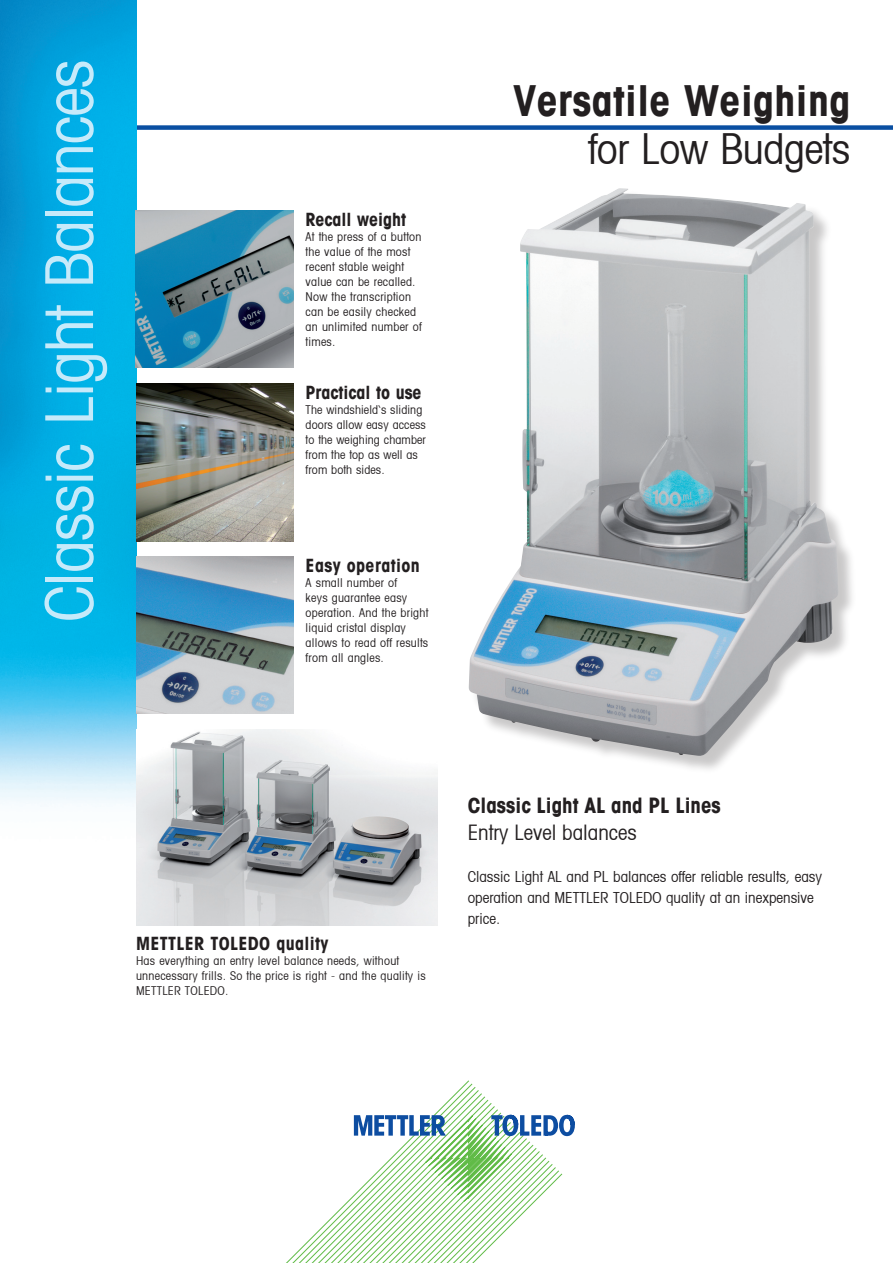
<style>
.page{position:relative;width:893px;height:1263px;background:#fff}
.page>*{position:absolute;margin:0;border:0;box-sizing:border-box;transform-origin:0 0}
.t1{font:condensed 66px "Avant Garde";letter-spacing:-.02em;color:#c6eafa}
.t2{font:700 condensed 42px "Avant Garde";letter-spacing:.01em;color:#231f20}
.t3{font:condensed 42px "Avant Garde";letter-spacing:-.01em;color:#231f20}
.t4{font:700 condensed 21px "Avant Garde";color:#231f20}
.t5{font:condensed 21px "Avant Garde";color:#231f20}
.t6{font:700 condensed 18px "Avant Garde";letter-spacing:.02em;color:#231f20}
.t7{font:700 condensed 18px "Avant Garde";color:#231f20}
.t8{font:condensed 15px/21px "Avant Garde";color:#231f20}
.t9{font:condensed 12px/15px "Avant Garde";letter-spacing:.02em;color:#231f20}
</style>
<div class="page">
<div style="left:111px;top:125px;width:782px;height:5px;background:#0a4fa2"></div>
<svg style="left:286px;top:1080px;width:249px;height:183px"></svg>
<svg style="left:354px;top:1115px;width:221px;height:87px"></svg>
<img style="left:0;top:0;width:136px;height:807px">
<div style="left:470px;top:189px;width:389px;height:587px;background:#231f20;opacity:.25"></div>
<img style="left:469px;top:188px;width:370px;height:568px">
<img style="left:136px;top:383px;width:158px;height:158px">
<img style="left:136px;top:210px;width:157px;height:158px">
<img style="left:136px;top:556px;width:157px;height:158px">
<img style="left:136px;top:729px;width:301px;height:197px">
<h1 class="t1" style="left:29px;top:622px;width:564px;rotate:-90deg">Classic Light Balances</h1>
<h3 class="t7" style="left:306px;top:208px;width:102px">Recall weight</h3>
<p class="t9" style="left:306px;top:229px;width:118px">At the press of a button the value of the most recent stable weight value can be recalled.<br>Now the transcription can be easily checked an unlimited number of times.</p>
<h3 class="t7" style="left:306px;top:381px;width:118px">Practical to use</h3>
<p class="t9" style="left:306px;top:402px;width:122px">The windshield‘s sliding doors allow easy access to the weighing chamber from the top as well as from both sides.</p>
<h3 class="t6" style="left:306px;top:554px;width:116px">Easy operation</h3>
<p class="t9" style="left:306px;top:575px;width:124px">A small number of<br>keys guarantee easy operation. And the bright liquid cristal display allows to read off results from all angles.</p>
<h2 class="t2" style="left:513px;top:74px;width:339px">Versatile Weighing</h2>
<h2 class="t3" style="left:588px;top:123px;width:264px">for Low Budgets</h2>
<h3 class="t6" style="left:136px;top:932px;width:194px">METTLER TOLEDO quality</h3>
<p class="t9" style="left:136px;top:953px;width:291px">Has everything an entry level balance needs, without unnecessary frills. So the price is right - and the quality is<br>METTLER TOLEDO.</p>
<h3 class="t4" style="left:468px;top:792px;width:255px">Classic Light AL and PL Lines</h3>
<h3 class="t5" style="left:468px;top:819px;width:171px">Entry Level balances</h3>
<p class="t8" style="left:468px;top:865px;width:356px">Classic Light AL and PL balances offer reliable results, easy operation and METTLER TOLEDO quality at an inexpensive price.</p>
</div>
